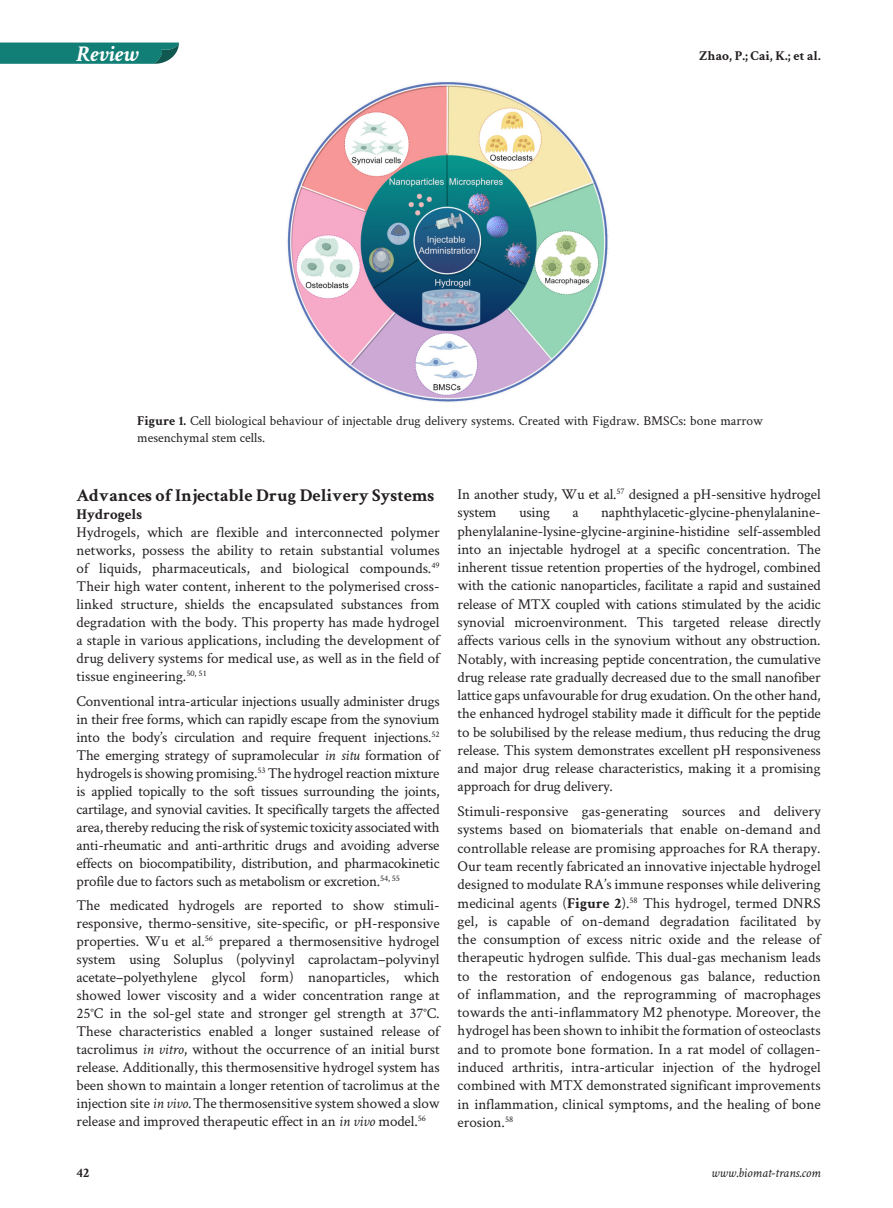
<style>
.page{position:relative;width:893px;height:1208px;background:#fff}
.page>*{position:absolute;margin:0;border:0;box-sizing:border-box;transform-origin:0 0}
.t1{font:italic 700 22.5px "Crimson Text";color:#fff}
.t2{font:700 18px "Crimson Text";color:#231f20}
.t3{font:15px/18.3px "Crimson Text";letter-spacing:-.01em;color:#231f20;text-align:justify}
.t4{font:700 15px "Crimson Text";color:#231f20}
.t5{font:13.5px/16.5px "Crimson Text";color:#231f20}
.t6{font:700 13.5px "Crimson Text";color:#231f20}
.t7{font:italic 13.5px "Crimson Text";color:#231f20}
.s1{font-weight:700}
.s2{font-style:italic}
</style>
<div class="page">
<svg style="left:0;top:43px;width:179px;height:21px;background:#1a8278"></svg>
<img style="left:286px;top:82px;width:323px;height:321px">
<h1 class="t1" style="left:77px;top:40px;width:64px">Review</h1>
<p class="t6" style="left:699px;top:47px;width:123px">Zhao, P.; Cai, K.; et al.</p>
<p class="t5" style="left:137px;top:412px;width:627px"><span class="s1">Figure 1.</span> Cell biological behaviour of injectable drug delivery systems. Created with Figdraw. BMSCs: bone marrow mesenchymal stem cells.</p>
<p class="t2" style="left:77px;top:484px;width:359px">Advances of Injectable Drug Delivery Systems</p>
<p class="t4" style="left:77px;top:505px;width:67px">Hydrogels</p>
<p class="t3" style="left:77px;top:523px;width:365px">Hydrogels, which are flexible and interconnected polymer networks, possess the ability to retain substantial volumes of liquids, pharmaceuticals, and biological compounds.<sup>49<br></sup>Their high water content, inherent to the polymerised cross&shy;linked structure, shields the encapsulated substances from degradation with the body. This property has made hydrogel a staple in various applications, including the development of drug delivery systems for medical use, as well as in the field of tissue engineering.<sup>50,</sup> <sup>51</sup></p>
<p class="t3" style="left:77px;top:691px;width:365px">Conventional intra-articular injections usually administer drugs in their free forms, which can rapidly escape from the synovium into the body’s circulation and require frequent injections.<sup>52<br></sup>The emerging strategy of supramolecular <span class="s2">in situ</span> formation of hydrogels is showing promising.<sup>53</sup> The hydrogel reaction mixture is applied topically to the soft tissues surrounding the joints, cartilage, and synovial cavities. It specifically targets the affected area, thereby reducing the risk of systemic toxicity associated with anti-rheumatic and anti-arthritic drugs and avoiding adverse effects on biocompatibility, distribution, and pharmacokinetic profile due to factors such as metabolism or excretion.<sup>54,</sup> <sup>55</sup></p>
<p class="t3" style="left:77px;top:895px;width:365px">The medicated hydrogels are reported to show stimuli&shy;responsive, thermo-sensitive, site-specific, or pH-responsive properties. Wu et al.<sup>56</sup> prepared a thermosensitive hydrogel system using Soluplus (polyvinyl caprolactam–polyvinyl acetate–polyethylene glycol form) nanoparticles, which showed lower viscosity and a wider concentration range at 25°C in the sol-gel state and stronger gel strength at 37°C.<br>These characteristics enabled a longer sustained release of tacrolimus <span class="s2">in vitro</span>, without the occurrence of an initial burst release. Additionally, this thermosensitive hydrogel system has been shown to maintain a longer retention of tacrolimus at the injection site <span class="s2">in vivo</span>.The thermosensitive system showed a slow release and improved therapeutic effect in an <span class="s2">in vivo</span> model.<sup>56</sup></p>
<p class="t3" style="left:458px;top:484px;width:365px">In another study, Wu et al.<sup>57</sup> designed a pH-sensitive hydrogel system</p>
<p class="t3" style="left:458px;top:503px;width:365px;text-indent:144px">naphthylacetic-glycine-phenylalanine&shy;phenylalanine-lysine-glycine-arginine-histidine self-assembled into an injectable hydrogel at a specific concentration. The inherent tissue retention properties of the hydrogel, combined with the cationic nanoparticles, facilitate a rapid and sustained release of MTX coupled with cations stimulated by the acidic synovial microenvironment. This targeted release directly affects various cells in the synovium without any obstruction.<br>Notably, with increasing peptide concentration, the cumulative drug release rate gradually decreased due to the small nanofiber lattice gaps unfavourable for drug exudation. On the other hand, the enhanced hydrogel stability made it difficult for the peptide to be solubilised by the release medium, thus reducing the drug release. This system demonstrates excellent pH responsiveness and major drug release characteristics, making it a promising approach for drug delivery.</p>
<p class="t3" style="left:458px;top:801px;width:365px">Stimuli-responsive gas-generating sources and delivery systems based on biomaterials that enable on-demand and controllable release are promising approaches for RA therapy.<br>Our team recently fabricated an innovative injectable hydrogel designed to modulate RA’s immune responses while delivering medicinal agents (<span class="s1">Figure 2</span>).<sup>58</sup> This hydrogel, termed DNRS gel, is capable of on-demand degradation facilitated by the consumption of excess nitric oxide and the release of therapeutic hydrogen sulfide. This dual-gas mechanism leads to the restoration of endogenous gas balance, reduction of inflammation, and the reprogramming of macrophages towards the anti-inflammatory M2 phenotype. Moreover, the hydrogel has been shown to inhibit the formation of osteoclasts and to promote bone formation. In a rat model of collagen&shy;induced arthritis, intra-articular injection of the hydrogel combined with MTX demonstrated significant improvements in inflammation, clinical symptoms, and the healing of bone erosion.<sup>58</sup></p>
<p class="t3" style="left:519px;top:503px;width:33px">using</p>
<p class="t3" style="left:573px;top:503px;width:8px">a</p>
<p class="t6" style="left:77px;top:1164px;width:14px">42</p>
<p class="t7" style="left:711px;top:1165px;width:111px">www.biomat-trans.com</p>
</div>
